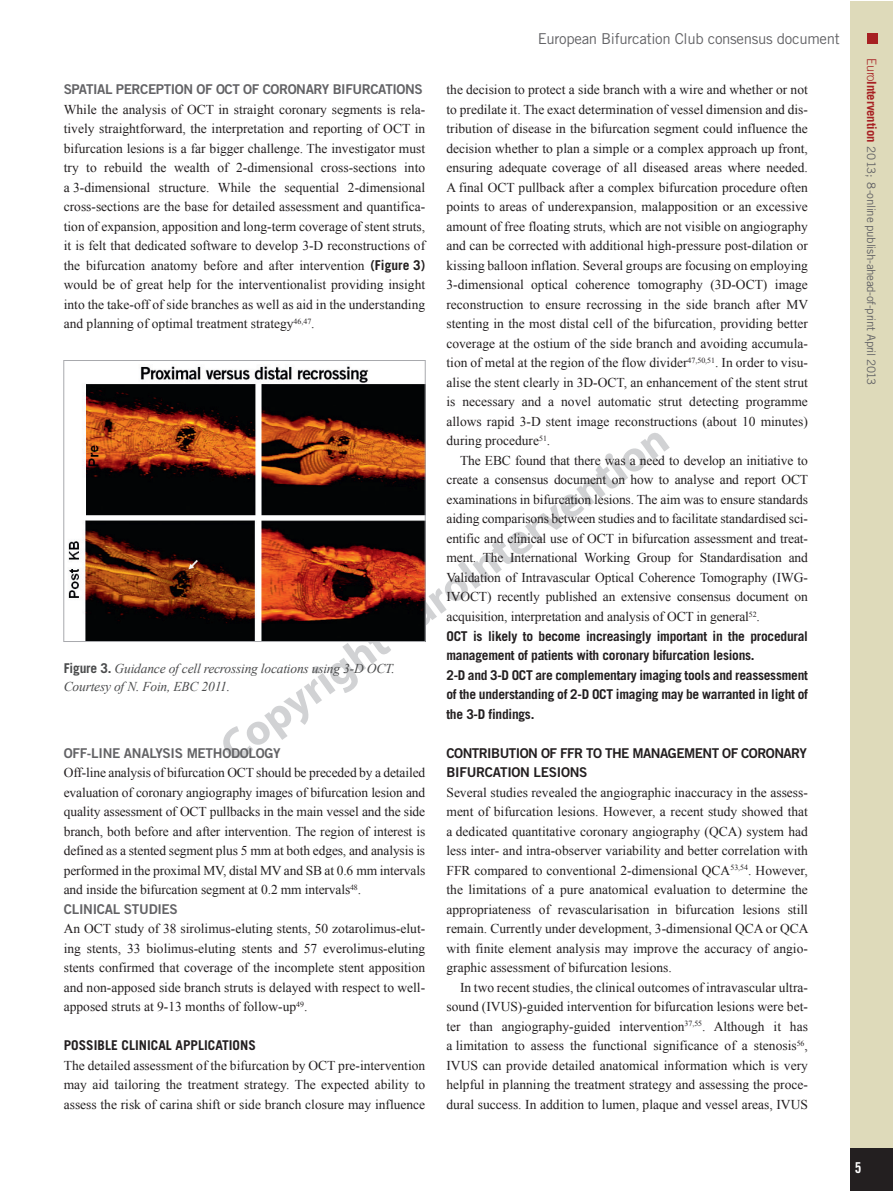
<style>
.page{position:relative;width:893px;height:1191px;background:#fff}
.page>*{position:absolute;margin:0;border:0;box-sizing:border-box;transform-origin:0 0}
.t1{font:15px "Trade Gothic LT Std";letter-spacing:-.02em;color:#636366}
.t2{font:15px "Trade Gothic LT Std Bd Cn 20";color:#fff}
.t3{font:13.5px/19.5px "Times New Roman";color:#231f20;text-align:justify}
.t4{font:700 13.5px/19.5px "Trade Gothic LT Std";letter-spacing:-.02em;color:#231f20}
.t5{font:13.5px "Trade Gothic LT Std Bd 2";letter-spacing:-.03em;color:#636366}
.t6{font:italic 13.5px/18px "Times New Roman";letter-spacing:-.015em;color:#4b4c4d}
.t7{font:13.5px/19.5px "Trade Gothic LT Std Bd 2";letter-spacing:-.04em;color:#231f20}
.t8{font:700 13.5px "Trade Gothic LT Std";color:#231f20}
.t9{font:11.7px "Trade Gothic LT Std";letter-spacing:-.03em;color:#636366}
.s1{font-family:"Trade Gothic LT Std";font-weight:700}
.s2{font-family:"Trade Gothic LT Std";font-weight:700;font-style:normal}
.s3{font-weight:300;font-size:12.75px;color:#a72023}
.s4{font-weight:700;font-size:12.75px;color:#a72023}
</style>
<div class="page">
<svg style="left:223px;top:433px;width:447px;height:325px"></svg>
<div style="left:850px;top:1px;width:42px;height:1190px;background:#dedaba"></div>
<div style="left:850px;top:1148px;width:42px;height:43px;background:#231f20"></div>
<div style="left:867px;top:34px;width:11px;height:10px;background:#a72023"></div>
<img style="left:68px;top:366px;width:356px;height:274px">
<div style="left:63px;top:360px;width:363px;height:282px;border:1px solid #a8a9ad"></div>
<p class="t5" style="left:64px;top:81px;width:360px">SPATIAL PERCEPTION OF OCT OF CORONARY BIFURCATIONS</p>
<p class="t3" style="left:64px;top:99px;width:363px">While the analysis of OCT in straight coronary segments is rela-- tively straightforward, the interpretation and reporting of OCT in bifurcation lesions is a far bigger challenge. The investigator must try to rebuild the wealth of 2--dimensional cross--sections into a 3--dimensional structure. While the sequential 2--dimensional cross--sections are the base for detailed assessment and quantifica-- tion of expansion, apposition and long--term coverage of stent struts, it is felt that dedicated software to develop 3--D reconstructions of the bifurcation anatomy before and after intervention <span class="s1">(Figure 3) </span>would be of great help for the interventionalist providing insight into the take--off of side branches as well as aid in the understanding and planning of optimal treatment strategy<sup>46,47</sup>.</p>
<p class="t6" style="left:64px;top:659px;width:333px"><span class="s2">Figure 3.</span> Guidance of cell recrossing locations using 3--D OCT.<br>Courtesy of N. Foin, EBC 2011.</p>
<p class="t5" style="left:64px;top:744px;width:218px">OFF-LINE ANALYSIS METHODOLOGY</p>
<p class="t3" style="left:64px;top:762px;width:363px">Off--line analysis of bifurcation OCT should be preceded by a detailed evaluation of coronary angiography images of bifurcation lesion and quality assessment of OCT pullbacks in the main vessel and the side branch, both before and after intervention. The region of interest is defined as a stented segment plus 5 mm at both edges, and analysis is performed in the proximal MV, distal MV and SB at 0.6 mm intervals and inside the bifurcation segment at 0.2 mm intervals<sup>48</sup>.</p>
<p class="t5" style="left:64px;top:900px;width:116px">CLINICAL STUDIES</p>
<p class="t3" style="left:64px;top:918px;width:363px">An OCT study of 38 sirolimus--eluting stents, 50 zotarolimus--elut-- ing stents, 33 biolimus--eluting stents and 57 everolimus--eluting stents confirmed that coverage of the incomplete stent apposition and non--apposed side branch struts is delayed with respect to well-- apposed struts at 9--13 months of follow--up<sup>49</sup>.</p>
<p class="t8" style="left:64px;top:1037px;width:194px">POSSIBLE CLINICAL APPLICATIONS</p>
<p class="t3" style="left:64px;top:1055px;width:363px">The detailed assessment of the bifurcation by OCT pre--intervention may aid tailoring the treatment strategy. The expected ability to assess the risk of carina shift or side branch closure may influence</p>
<p class="t1" style="left:538px;top:30px;width:304px">European Bifurcation Club consensus document</p>
<p class="t3" style="left:446px;top:80px;width:363px">the decision to protect a side branch with a wire and whether or not to predilate it. The exact determination of vessel dimension and dis-- tribution of disease in the bifurcation segment could influence the decision whether to plan a simple or a complex approach up front, ensuring adequate coverage of all diseased areas where needed.<br>A final OCT pullback after a complex bifurcation procedure often points to areas of underexpansion, malapposition or an excessive amount of free floating struts, which are not visible on angiography and can be corrected with additional high--pressure post--dilation or kissing balloon inflation. Several groups are focusing on employing 3--dimensional optical coherence tomography (3D--OCT) image reconstruction to ensure recrossing in the side branch after MV stenting in the most distal cell of the bifurcation, providing better coverage at the ostium of the side branch and avoiding accumula-- tion of metal at the region of the flow divider<sup>47,50,51</sup>. In order to visu-- alise the stent clearly in 3D--OCT, an enhancement of the stent strut is necessary and a novel automatic strut detecting programme allows rapid 3--D stent image reconstructions (about 10 minutes) during procedure<sup>51</sup>.</p>
<p class="t3" style="left:446px;top:450px;width:363px;text-indent:14px">The EBC found that there was a need to develop an initiative to create a consensus document on how to analyse and report OCT examinations in bifurcation lesions. The aim was to ensure standards aiding comparisons between studies and to facilitate standardised sci-- entific and clinical use of OCT in bifurcation assessment and treat-- ment. The International Working Group for Standardisation and Validation of Intravascular Optical Coherence Tomography (IWG-- IVOCT) recently published an extensive consensus document on acquisition, interpretation and analysis of OCT in general<sup>52</sup>.</p>
<p class="t4" style="left:446px;top:626px;width:363px">OCT is likely to become increasingly important in the procedural management of patients with coronary bifurcation lesions.<br>2-D and 3-D OCT are complementary imaging tools and reassessment of the understanding of 2-D OCT imaging may be warranted in light of the 3-D findings.</p>
<p class="t7" style="left:446px;top:742px;width:362px">CONTRIBUTION OF FFR TO THE MANAGEMENT OF CORONARY<br>BIFURCATION LESIONS</p>
<p class="t3" style="left:446px;top:782px;width:364px">Several studies revealed the angiographic inaccuracy in the assess-- ment of bifurcation lesions. However, a recent study showed that a dedicated quantitative coronary angiography (QCA) system had less inter-- and intra--observer variability and better correlation with FFR compared to conventional 2--dimensional QCA<sup>53,54</sup>. However, the limitations of a pure anatomical evaluation to determine the appropriateness of revascularisation in bifurcation lesions still remain. Currently under development, 3--dimensional QCA or QCA with finite element analysis may improve the accuracy of angio-- graphic assessment of bifurcation lesions.</p>
<p class="t3" style="left:446px;top:977px;width:363px;text-indent:14px">In two recent studies, the clinical outcomes of intravascular ultra-- sound (IVUS)--guided intervention for bifurcation lesions were bet-- ter than angiography--guided intervention<sup>37,55</sup>. Although it has a limitation to assess the functional significance of a stenosis<sup>56</sup>, IVUS can provide detailed anatomical information which is very helpful in planning the treatment strategy and assessing the proce-- dural success. In addition to lumen, plaque and vessel areas, IVUS</p>
<p class="t9" style="left:878px;top:58px;width:328px;rotate:90deg"><span class="s3">Euro</span><span class="s4">Intervention</span> 2013; 8-online publish-ahead-of-print April 2013</p>
<p class="t2" style="left:855px;top:1158px;width:8px">5</p>
</div>
